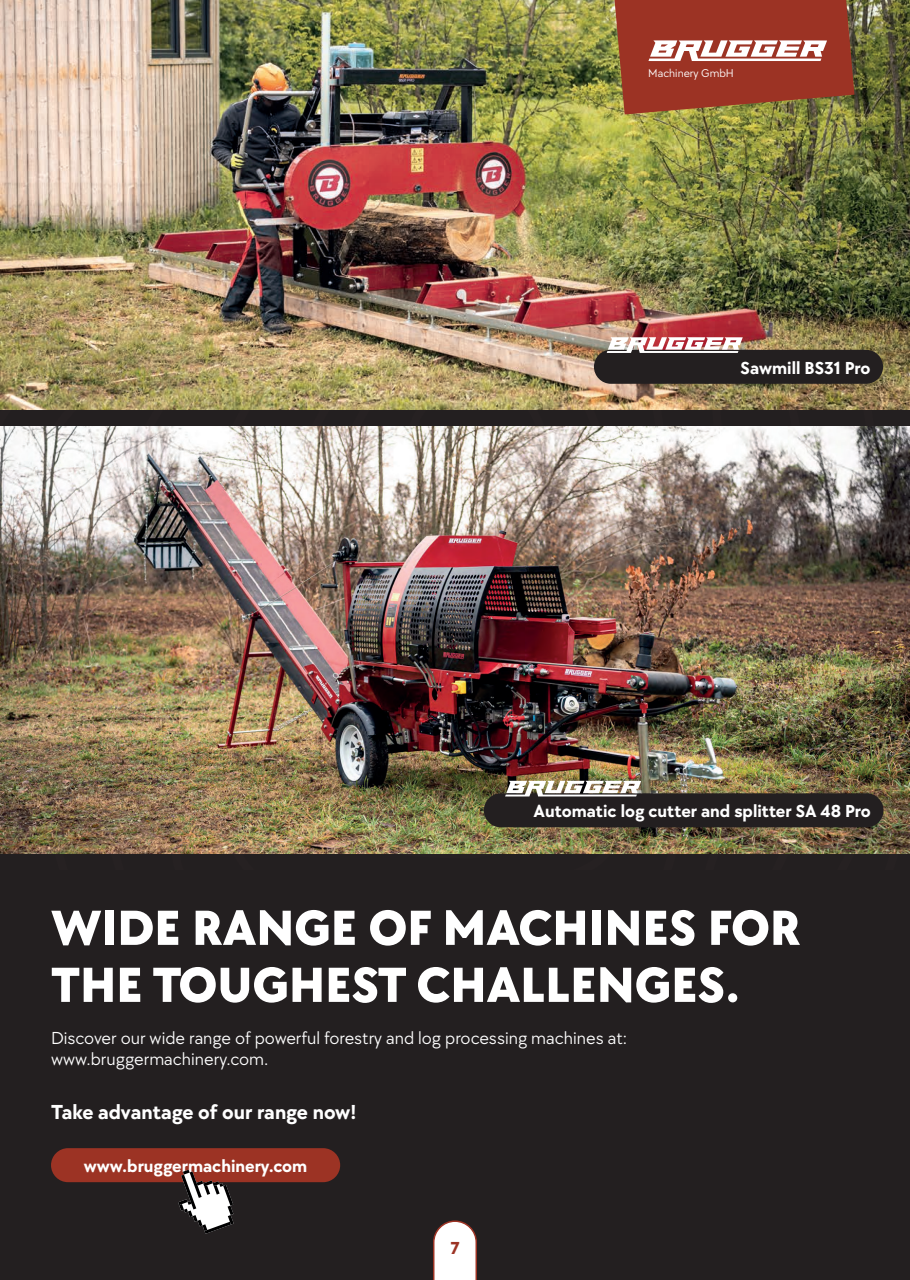
<style>
.page{position:relative;width:910px;height:1280px;background:#fff}
.page>*{position:absolute;margin:0;border:0;box-sizing:border-box;transform-origin:0 0}
.t1{font:800 51px/57px "TT Chocolates Trl";color:#fff}
.t2{font:700 21px "TT Chocolates Trl";color:#fff}
.t3{font:18px/21px "TT Chocolates Trl";color:#fff}
.t4{font:700 18px "TT Chocolates Trl";color:#fff}
.t5{font:700 18px "TT Chocolates Trl";color:#9c3324}
.t6{font:11.7px "TT Chocolates Trl";color:#fff}
</style>
<div class="page">
<div style="left:314px;top:410px;width:280px;height:17px;background:#231f20"></div>
<div style="left:0;top:794px;width:910px;height:76px;background:#231f20"></div>
<div style="left:0;top:870px;width:910px;height:410px;background:#231f20"></div>
<div style="left:51px;top:1148px;width:289px;height:34px;background:#9c3324;border-radius:17px"></div>
<svg style="left:178px;top:1170px;width:56px;height:64px"></svg>
<img style="left:0;top:0;width:909px;height:410px">
<div style="left:594px;top:350px;width:289px;height:34px;background:#231f20;border-radius:17px"></div>
<svg style="left:607px;top:337px;width:136px;height:16px"></svg>
<img style="left:0;top:427px;width:909px;height:426px">
<div style="left:484px;top:793px;width:399px;height:34px;background:#231f20;border-radius:17px"></div>
<svg style="left:505px;top:781px;width:136px;height:15px"></svg>
<svg style="left:615px;top:0;width:295px;height:114px;background:#95523a"></svg>
<svg style="left:433px;top:1220px;width:44px;height:60px;background:#e3dbd9"></svg>
<p class="t6" style="left:648px;top:65px;width:87px">Machinery GmbH</p>
<p class="t4" style="left:741px;top:355px;width:131px">Sawmill BS31 Pro</p>
<p class="t4" style="left:534px;top:798px;width:339px">Automatic log cutter and splitter SA 48 Pro</p>
<h1 class="t1" style="left:51px;top:897px;width:751px">WIDE RANGE OF MACHINES FOR<br>THE TOUGHEST CHALLENGES.</h1>
<p class="t3" style="left:51px;top:1027px;width:577px">Discover our wide range of powerful forestry and log processing machines at: www.bruggermachinery.com.</p>
<p class="t2" style="left:51px;top:1097px;width:307px">Take advantage of our range now!</p>
<p class="t4" style="left:84px;top:1153px;width:225px">www.bruggermachinery.com</p>
<p class="t5" style="left:450px;top:1235px;width:11px">7</p>
</div>
